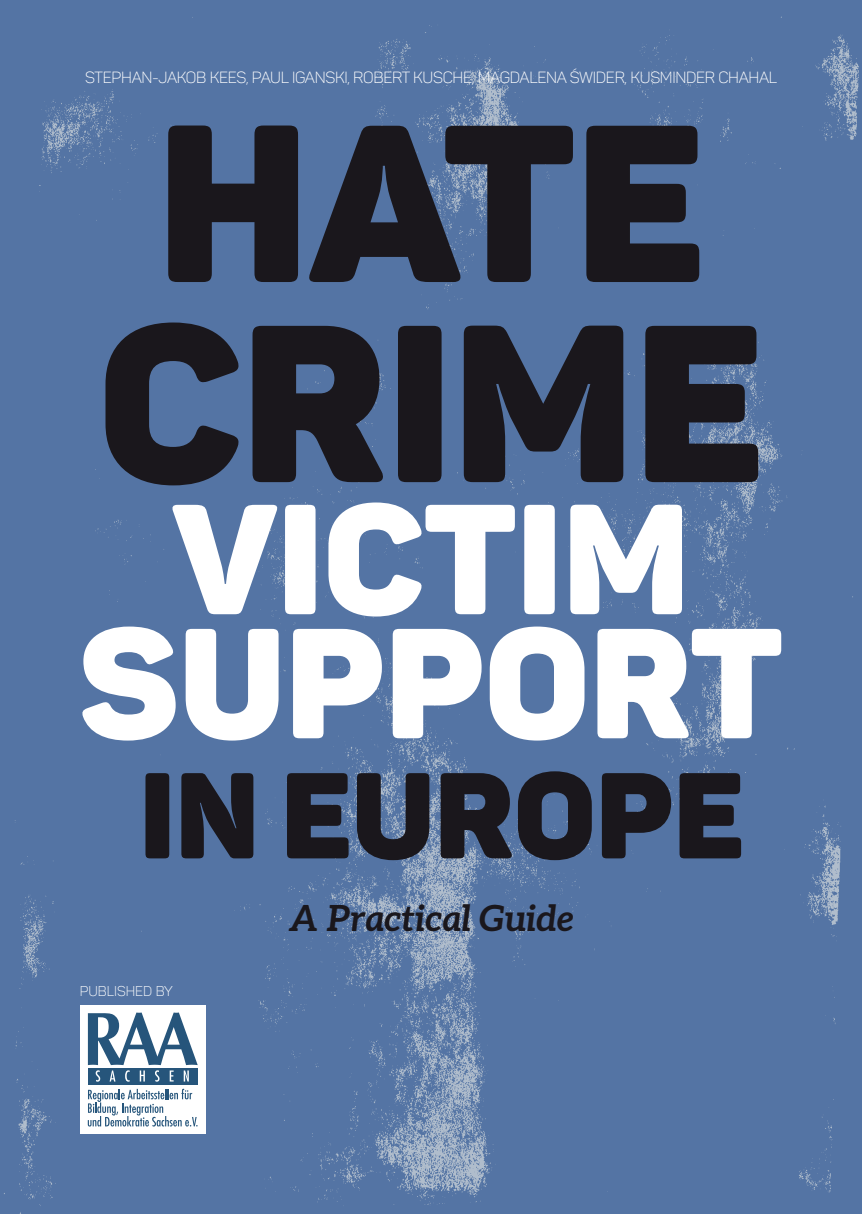
<style>
.page{position:relative;width:862px;height:1214px;background:#fff}
.page>*{position:absolute;margin:0;border:0;box-sizing:border-box;transform-origin:0 0}
.t1{font:220px/200px "Panton Black Caps";color:#1a171c}
.t2{font:154px/124px "Panton Black Caps";color:#fff;text-align:center}
.t3{font:120px "Panton Black Caps";color:#1a171c}
.t4{font:italic 700 36px "Aleo";color:#1a171c}
.t5{font:16px "Panton Light Caps";letter-spacing:-.02em;color:#fff}
.t6{font:14px "Panton Light Caps";color:#fff}
</style>
<div class="page">
<div style="left:0;top:0;width:862px;height:1213px;background:#5474a4"></div>
<div style="left:80px;top:1005px;width:126px;height:128px;background:#fff"></div>
<div style="left:88px;top:1067px;width:109px;height:17px;background:#26557b"></div>
<svg style="left:88px;top:1012px;width:110px;height:52px"></svg>
<svg style="left:96px;top:1070px;width:4px;height:11px"></svg>
<svg style="left:110px;top:1070px;width:5px;height:11px"></svg>
<svg style="left:125px;top:1070px;width:5px;height:11px"></svg>
<svg style="left:140px;top:1070px;width:5px;height:11px"></svg>
<svg style="left:155px;top:1070px;width:4px;height:11px"></svg>
<svg style="left:170px;top:1070px;width:4px;height:11px"></svg>
<svg style="left:184px;top:1070px;width:5px;height:11px"></svg>
<svg style="left:88px;top:1088px;width:110px;height:38px"></svg>
<p class="t5" style="left:85px;top:68px;width:693px">STEPHAN-JAKOB KEES, PAUL IGANSKI, ROBERT KUSCHE, MAGDALENA ŚWIDER, KUSMINDER CHAHAL</p>
<h1 class="t1" style="left:98px;top:101px;width:667px">HATE<br>CRIME</h1>
<h2 class="t2" style="left:79px;top:495px;width:705px">VICTIM<br>SUPPORT</h2>
<h3 class="t3" style="left:139px;top:738px;width:606px">IN EUROPE</h3>
<p class="t6" style="left:80px;top:982px;width:95px">PUBLISHED BY</p>
<h3 class="t4" style="left:288px;top:897px;width:287px">A Practical Guide</h3>
</div>
